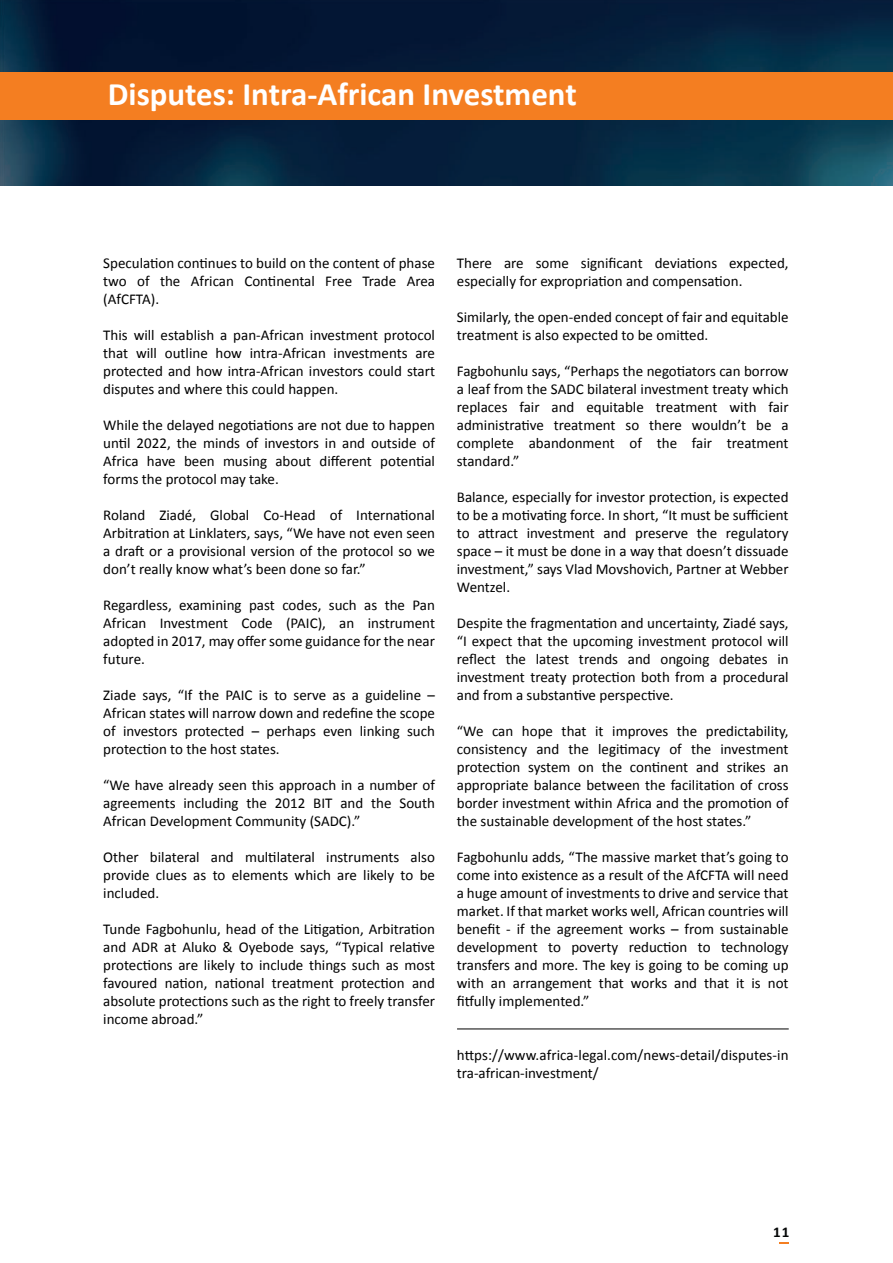
<style>
.page{position:relative;width:893px;height:1263px;background:#fff}
.page>*{position:absolute;margin:0;border:0;box-sizing:border-box;transform-origin:0 0}
.t1{font:700 33px "Calibri";color:#fff}
.t2{font:15px/18px "Calibri";color:#000001;text-align:justify}
.t3{font:700 15px "Calibri";color:#030505}
</style>
<div class="page">
<img style="left:0;top:0;width:893px;height:186px">
<div style="left:0;top:72px;width:893px;height:47px;background:#f47e21"></div>
<svg style="left:779px;top:1242px;width:10px;height:2px"></svg>
<hr style="left:457px;top:1028px;width:332px;height:1px;background:#000001">
<h1 class="t1" style="left:108px;top:71px;width:470px">Disputes: Intra-African Investment</h1>
<p class="t2" style="left:103px;top:253px;width:333px">Speculation continues to build on the content of phase two of the African Continental Free Trade Area (AfCFTA).</p>
<p class="t2" style="left:103px;top:325px;width:333px">This will establish a pan-African investment protocol that will outline how intra-African investments are protected and how intra-African investors could start disputes and where this could happen.</p>
<p class="t2" style="left:103px;top:415px;width:333px">While the delayed negotiations are not due to happen until 2022, the minds of investors in and outside of Africa have been musing about different potential forms the protocol may take.</p>
<p class="t2" style="left:103px;top:505px;width:333px">Roland Ziadé, Global Co-Head of International Arbitration at Linklaters, says, “We have not even seen a draft or a provisional version of the protocol so we don’t really know what’s been done so far.”</p>
<p class="t2" style="left:103px;top:595px;width:333px">Regardless, examining past codes, such as the Pan African Investment Code (PAIC), an instrument adopted in 2017, may offer some guidance for the near future.</p>
<p class="t2" style="left:103px;top:685px;width:333px">Ziade says, “If the PAIC is to serve as a guideline – African states will narrow down and redefine the scope of investors protected – perhaps even linking such protection to the host states.</p>
<p class="t2" style="left:103px;top:775px;width:333px">“We have already seen this approach in a number of agreements including the 2012 BIT and the South African Development Community (SADC).”</p>
<p class="t2" style="left:103px;top:847px;width:333px">Other bilateral and multilateral instruments also provide clues as to elements which are likely to be included.</p>
<p class="t2" style="left:103px;top:919px;width:333px">Tunde Fagbohunlu, head of the Litigation, Arbitration and ADR at Aluko &amp; Oyebode says, “Typical relative protections are likely to include things such as most favoured nation, national treatment protection and absolute protections such as the right to freely transfer income abroad.”</p>
<p class="t2" style="left:457px;top:253px;width:333px">There are some significant deviations expected, especially for expropriation and compensation.</p>
<p class="t2" style="left:457px;top:307px;width:333px">Similarly, the open-ended concept of fair and equitable treatment is also expected to be omitted.</p>
<p class="t2" style="left:457px;top:361px;width:333px">Fagbohunlu says, “Perhaps the negotiators can borrow a leaf from the SADC bilateral investment treaty which replaces fair and equitable treatment with fair administrative treatment so there wouldn’t be a complete abandonment of the fair treatment standard.”</p>
<p class="t2" style="left:457px;top:487px;width:333px">Balance, especially for investor protection, is expected to be a motivating force. In short, “It must be sufficient to attract investment and preserve the regulatory space – it must be done in a way that doesn’t dissuade investment,” says Vlad Movshovich, Partner at Webber Wentzel.</p>
<p class="t2" style="left:457px;top:613px;width:333px">Despite the fragmentation and uncertainty, Ziadé says, “I expect that the upcoming investment protocol will reflect the latest trends and ongoing debates in investment treaty protection both from a procedural and from a substantive perspective.</p>
<p class="t2" style="left:457px;top:721px;width:333px">“We can hope that it improves the predictability, consistency and the legitimacy of the investment protection system on the continent and strikes an appropriate balance between the facilitation of cross border investment within Africa and the promotion of the sustainable development of the host states.”</p>
<p class="t2" style="left:457px;top:847px;width:333px">Fagbohunlu adds, “The massive market that’s going to come into existence as a result of the AfCFTA will need a huge amount of investments to drive and service that market. If that market works well, African countries will benefit - if the agreement works – from sustainable development to poverty reduction to technology transfers and more. The key is going to be coming up with an arrangement that works and that it is not fitfully implemented.”</p>
<p class="t2" style="left:457px;top:1045px;width:333px">https://www.africa-legal.com/news-detail/disputes-in tra-african-investment/</p>
<p class="t3" style="left:773px;top:1221px;width:18px">11</p>
</div>
